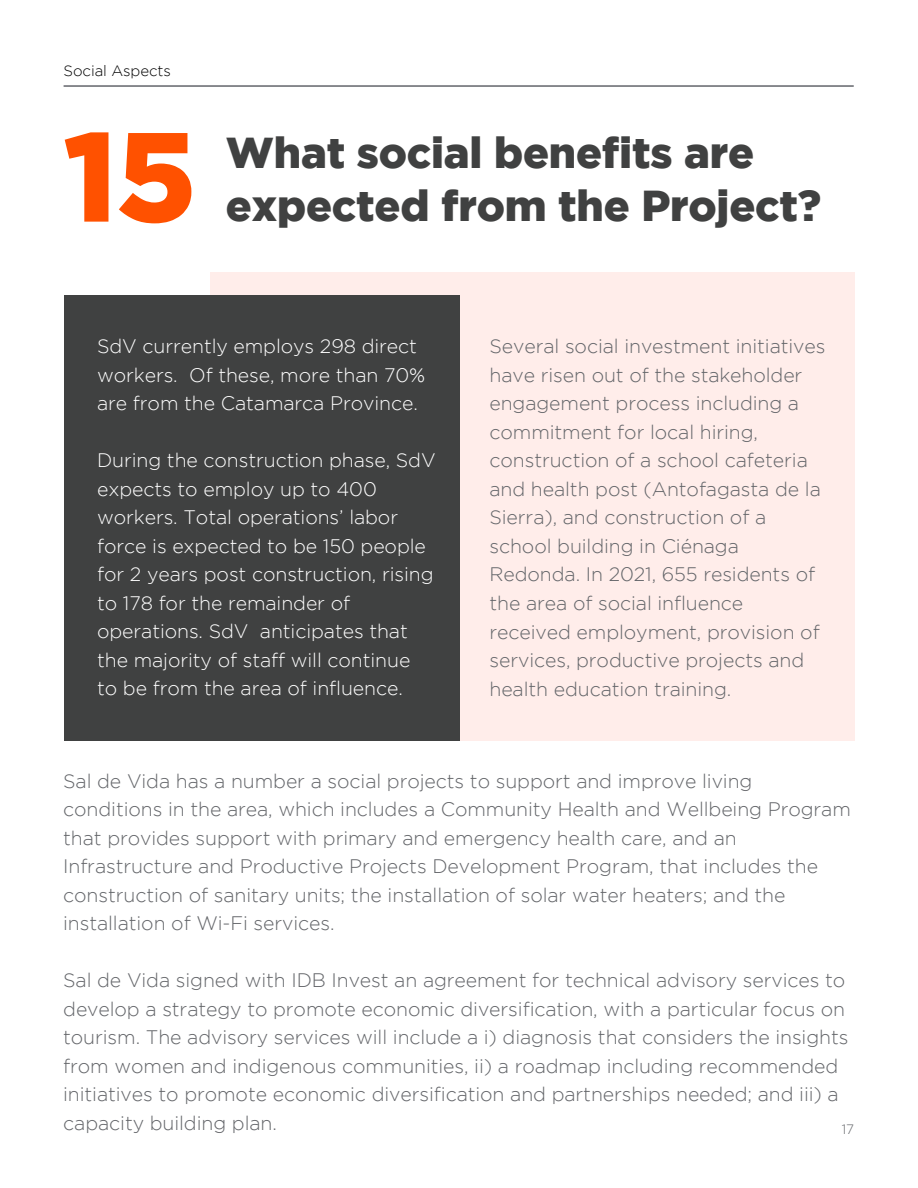
<style>
.page{position:relative;width:918px;height:1188px;background:#fff}
.page>*{position:absolute;margin:0;border:0;box-sizing:border-box;transform-origin:0 0}
.t1{font:900 126.6px "Gotham";color:#ff5100}
.t2{font:900 43.2px "Gotham";letter-spacing:-.005em;color:#404141}
.t3{font:300 19.5px/28.5px "Gotham";letter-spacing:-.005em;color:#636569}
.t4{font:300 19.5px/28.5px "Gotham";letter-spacing:-.005em;color:#fff}
.t5{font:300 15px "Gotham";letter-spacing:-.005em;color:#000}
.t6{font:300 13.5px "Gotham";color:#636569}
</style>
<div class="page">
<hr style="left:64px;top:85px;width:790px;height:2px;background:#63656b">
<div style="left:210px;top:273px;width:644px;height:468px;background:#ffedea"></div>
<div style="left:64px;top:295px;width:395px;height:446px;background:#404141"></div>
<p class="t5" style="left:64px;top:62px;width:109px">Social Aspects</p>
<h1 class="t1" style="left:64px;top:104px;width:134px">15</h1>
<h2 class="t2" style="left:226px;top:128px;width:530px">What social benefits are</h2>
<h2 class="t2" style="left:226px;top:181px;width:597px">expected from the Project?</h2>
<p class="t4" style="left:97px;top:332px;width:330px">SdV currently employs 298 direct workers. Of these, more than 70% are from the Catamarca Province.</p>
<p class="t4" style="left:97px;top:446px;width:340px">During the construction phase, SdV expects to employ up to 400 workers. Total operations’ labor force is expected to be 150 people for 2 years post construction, rising to 178 for the remainder of operations. SdV anticipates that the majority of staff will continue<br>to be from the area of influence.</p>
<p class="t3" style="left:490px;top:332px;width:338px">Several social investment initiatives have risen out of the stakeholder engagement process including a commitment for local hiring, construction of a school cafeteria and health post (Antofagasta de la<br>Sierra), and construction of a school building in Ciénaga<br>Redonda. In 2021, 655 residents of the area of social influence received employment, provision of services, productive projects and health education training.</p>
<p class="t3" style="left:63px;top:766px;width:789px">Sal de Vida has a number a social projects to support and improve living conditions in the area, which includes a Community Health and Wellbeing Program that provides support with primary and emergency health care, and an Infrastructure and Productive Projects Development Program, that includes the construction of sanitary units; the installation of solar water heaters; and the installation of Wi-Fi services.</p>
<p class="t3" style="left:63px;top:966px;width:787px">Sal de Vida signed with IDB Invest an agreement for technical advisory services to develop a strategy to promote economic diversification, with a particular focus on tourism. The advisory services will include a i) diagnosis that considers the insights from women and indigenous communities, ii) a roadmap including recommended initiatives to promote economic diversification and partnerships needed; and iii) a capacity building plan.</p>
<p class="t6" style="left:842px;top:1122px;width:14px">17</p>
</div>
